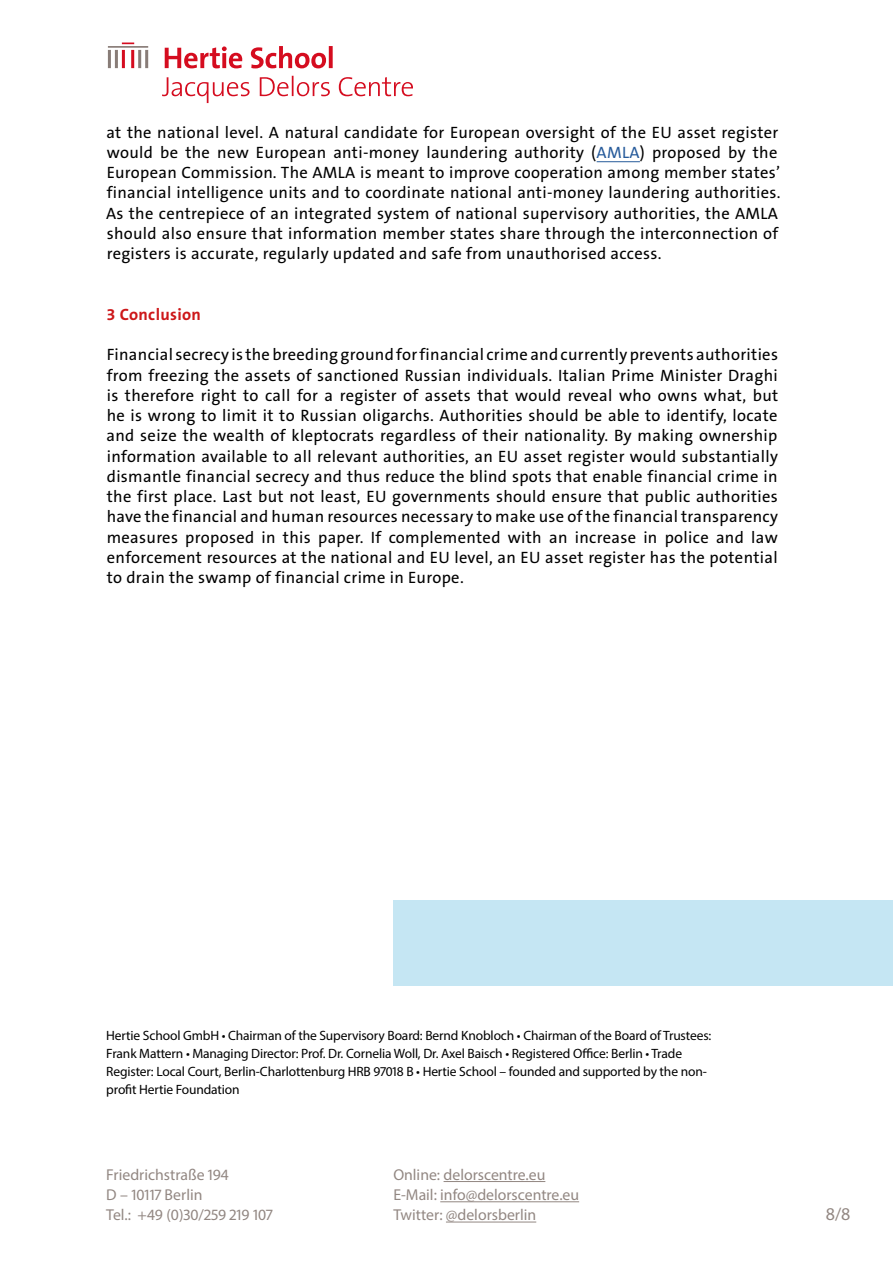
<style>
.page{position:relative;width:893px;height:1263px;background:#fff}
.page>*{position:absolute;margin:0;border:0;box-sizing:border-box;transform-origin:0 0}
.t1{font:18px "Myriad Pro";color:#928782}
.t2{font:16.5px/20.2px "The Sans B W5 Plain";letter-spacing:.02em;color:#000}
.t3{font:700 16.5px "The Sans B W7";letter-spacing:.02em;color:#cd1719}
.t4{font:15.75px/20.2px "Myriad Pro";color:#928782}
.t5{font:13.5px/18px "Myriad Pro";letter-spacing:-.01em;color:#000}
.s1{color:#275b9b}
</style>
<div class="page">
<hr style="left:115px;top:50px;width:3px;height:18px;background:#887c77">
<hr style="left:108px;top:50px;width:3px;height:18px;background:#887c77">
<hr style="left:108px;top:46px;width:40px;height:2px;background:#887c77">
<svg style="left:122px;top:43px;width:291px;height:60px"></svg>
<hr style="left:444px;top:1181px;width:101px;height:1px;background:#928782">
<hr style="left:440px;top:1201px;width:139px;height:1px;background:#928782">
<hr style="left:446px;top:1221px;width:90px;height:1px;background:#928782">
<div style="left:393px;top:900px;width:500px;height:85px;background:#c5e6f3"></div>
<hr style="left:597px;top:161px;width:43px;height:1px;background:#275b9b">
<p class="t2" style="left:106px;top:122px;width:676px">at the national level. A natural candidate for European oversight of the EU asset register would be the new European anti-money laundering authority (<span class="s1">AMLA</span>) proposed by the European Commission. The AMLA is meant to improve cooperation among member states’ financial intelligence units and to coordinate national anti-money laundering authorities.<br>As the centrepiece of an integrated system of national supervisory authorities, the AMLA should also ensure that information member states share through the interconnection of registers is accurate, regularly updated and safe from unauthorised access.</p>
<p class="t3" style="left:106px;top:304px;width:96px">3 Conclusion</p>
<p class="t2" style="left:107px;top:345px;width:673px;text-align:justify">Financial secrecy is the breeding ground for financial crime and currently prevents authorities from freezing the assets of sanctioned Russian individuals. Italian Prime Minister Draghi is therefore right to call for a register of assets that would reveal who owns what, but he is wrong to limit it to Russian oligarchs. Authorities should be able to identify, locate and seize the wealth of kleptocrats regardless of their nationality. By making ownership information available to all relevant authorities, an EU asset register would substantially dismantle financial secrecy and thus reduce the blind spots that enable financial crime in the first place. Last but not least, EU governments should ensure that public authorities have the financial and human resources necessary to make use of the financial transparency measures proposed in this paper. If complemented with an increase in police and law enforcement resources at the national and EU level, an EU asset register has the potential to drain the swamp of financial crime in Europe.</p>
<p class="t5" style="left:106px;top:1026px;width:606px">Hertie School GmbH • Chairman of the Supervisory Board: Bernd Knobloch • Chairman of the Board of Trustees:<br>Frank Mattern • Managing Director: Prof. Dr. Cornelia Woll, Dr. Axel Baisch • Registered Office: Berlin • Trade Register: Local Court, Berlin-Charlottenburg HRB 97018 B • Hertie School – founded and supported by the non&shy;profit Hertie Foundation</p>
<p class="t4" style="left:106px;top:1164px;width:168px">Friedrichstraße 194<br>D – 10117 Berlin<br>Tel.: +49 (0)30/259 219 107</p>
<p class="t4" style="left:393px;top:1164px;width:187px">Online: delorscentre.eu<br>E-Mail: info@delorscentre.eu<br>Twitter: @delorsberlin</p>
<p class="t1" style="left:826px;top:1203px;width:26px">8/8</p>
</div>
